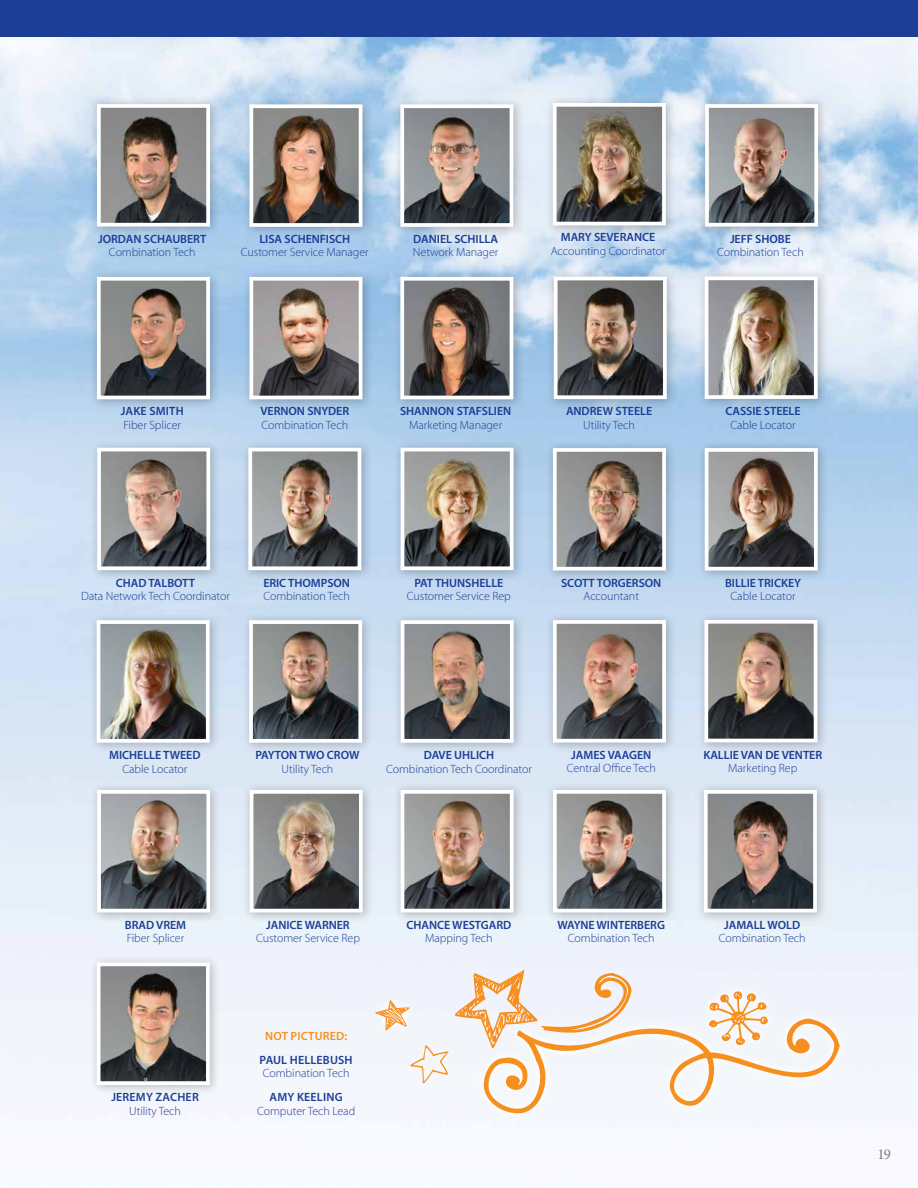
<style>
.page{position:relative;width:918px;height:1188px;background:#fff}
.page>*{position:absolute;margin:0;border:0;box-sizing:border-box;transform-origin:0 0}
.t1{font:15px "Minion Pro";color:#807d7f}
.t2{font:300 12px "Myriad Pro";letter-spacing:-.005em;color:#1c3e94}
.t3{font:600 12px "Myriad Pro";letter-spacing:-.005em;color:#1c3e94}
.t4{font:600 12px "Myriad Pro";letter-spacing:.015em;color:#1c3e94}
.t5{font:600 12px "Myriad Pro";letter-spacing:.015em;color:#f78f1e}
</style>
<div class="page">
<div style="left:401px;top:1036px;width:57px;height:57px;background:#f3f5fa"></div>
<svg style="left:410px;top:1045px;width:39px;height:39px"></svg>
<div style="left:367px;top:991px;width:51px;height:48px;background:#f2f5fa"></div>
<svg style="left:375px;top:999px;width:35px;height:32px"></svg>
<div style="left:0;top:0;width:918px;height:37px;background:#1c3e94"></div>
<div style="left:697px;top:269px;width:132px;height:141px;background:#000;opacity:.25"></div>
<img style="left:710px;top:281px;width:103px;height:113px">
<div style="left:705px;top:276px;width:113px;height:123px;border:4px solid #fff"></div>
<div style="left:89px;top:440px;width:133px;height:141px;background:#000;opacity:.25"></div>
<img style="left:102px;top:453px;width:103px;height:112px">
<div style="left:97px;top:448px;width:113px;height:122px;border:4px solid #fff"></div>
<div style="left:241px;top:440px;width:132px;height:141px;background:#000;opacity:.25"></div>
<img style="left:253px;top:453px;width:103px;height:112px">
<div style="left:248px;top:448px;width:113px;height:122px;border:4px solid #fff"></div>
<div style="left:393px;top:440px;width:132px;height:141px;background:#000;opacity:.25"></div>
<img style="left:406px;top:453px;width:103px;height:112px">
<div style="left:401px;top:448px;width:113px;height:122px;border:4px solid #fff"></div>
<div style="left:697px;top:440px;width:132px;height:142px;background:#000;opacity:.25"></div>
<img style="left:710px;top:453px;width:103px;height:113px">
<div style="left:705px;top:448px;width:113px;height:123px;border:4px solid #fff"></div>
<div style="left:89px;top:612px;width:132px;height:142px;background:#000;opacity:.25"></div>
<img style="left:102px;top:625px;width:103px;height:113px">
<div style="left:97px;top:620px;width:113px;height:123px;border:4px solid #fff"></div>
<div style="left:241px;top:612px;width:133px;height:142px;background:#000;opacity:.25"></div>
<img style="left:254px;top:625px;width:103px;height:113px">
<div style="left:249px;top:620px;width:113px;height:123px;border:4px solid #fff"></div>
<div style="left:393px;top:612px;width:132px;height:142px;background:#000;opacity:.25"></div>
<img style="left:406px;top:625px;width:103px;height:113px">
<div style="left:401px;top:620px;width:113px;height:123px;border:4px solid #fff"></div>
<div style="left:697px;top:612px;width:132px;height:141px;background:#000;opacity:.25"></div>
<img style="left:709px;top:625px;width:103px;height:112px">
<div style="left:704px;top:620px;width:113px;height:122px;border:4px solid #fff"></div>
<div style="left:89px;top:782px;width:133px;height:142px;background:#000;opacity:.25"></div>
<img style="left:102px;top:795px;width:103px;height:112px">
<div style="left:97px;top:790px;width:113px;height:122px;border:4px solid #fff"></div>
<div style="left:242px;top:782px;width:132px;height:142px;background:#000;opacity:.25"></div>
<img style="left:255px;top:795px;width:103px;height:112px">
<div style="left:250px;top:790px;width:113px;height:122px;border:4px solid #fff"></div>
<div style="left:393px;top:782px;width:132px;height:142px;background:#000;opacity:.25"></div>
<img style="left:406px;top:795px;width:103px;height:112px">
<div style="left:401px;top:790px;width:113px;height:122px;border:4px solid #fff"></div>
<div style="left:545px;top:782px;width:132px;height:142px;background:#000;opacity:.25"></div>
<img style="left:558px;top:795px;width:103px;height:112px">
<div style="left:553px;top:790px;width:113px;height:122px;border:4px solid #fff"></div>
<div style="left:696px;top:782px;width:132px;height:142px;background:#000;opacity:.25"></div>
<img style="left:709px;top:795px;width:103px;height:112px">
<div style="left:704px;top:790px;width:113px;height:122px;border:4px solid #fff"></div>
<div style="left:89px;top:955px;width:132px;height:141px;background:#000;opacity:.25"></div>
<img style="left:102px;top:968px;width:103px;height:112px">
<div style="left:97px;top:963px;width:113px;height:122px;border:4px solid #fff"></div>
<div style="left:89px;top:96px;width:132px;height:142px;background:#000;opacity:.25"></div>
<img style="left:102px;top:109px;width:103px;height:113px">
<div style="left:97px;top:104px;width:113px;height:123px;border:4px solid #fff"></div>
<div style="left:242px;top:96px;width:132px;height:142px;background:#000;opacity:.25"></div>
<img style="left:254px;top:109px;width:103px;height:113px">
<div style="left:249px;top:104px;width:113px;height:123px;border:4px solid #fff"></div>
<div style="left:392px;top:96px;width:133px;height:142px;background:#000;opacity:.25"></div>
<img style="left:405px;top:109px;width:103px;height:113px">
<div style="left:400px;top:104px;width:113px;height:123px;border:4px solid #fff"></div>
<div style="left:89px;top:269px;width:132px;height:141px;background:#000;opacity:.25"></div>
<img style="left:102px;top:282px;width:103px;height:112px">
<div style="left:97px;top:277px;width:113px;height:122px;border:4px solid #fff"></div>
<div style="left:242px;top:269px;width:132px;height:141px;background:#000;opacity:.25"></div>
<img style="left:254px;top:282px;width:103px;height:112px">
<div style="left:249px;top:277px;width:113px;height:122px;border:4px solid #fff"></div>
<div style="left:392px;top:269px;width:133px;height:141px;background:#000;opacity:.25"></div>
<img style="left:405px;top:282px;width:103px;height:112px">
<div style="left:400px;top:277px;width:113px;height:122px;border:4px solid #fff"></div>
<div style="left:546px;top:269px;width:132px;height:141px;background:#000;opacity:.25"></div>
<img style="left:559px;top:282px;width:103px;height:112px">
<div style="left:554px;top:277px;width:113px;height:122px;border:4px solid #fff"></div>
<div style="left:545px;top:440px;width:132px;height:142px;background:#000;opacity:.25"></div>
<img style="left:558px;top:453px;width:103px;height:113px">
<div style="left:553px;top:448px;width:113px;height:123px;border:4px solid #fff"></div>
<div style="left:545px;top:612px;width:132px;height:142px;background:#000;opacity:.25"></div>
<img style="left:558px;top:625px;width:103px;height:113px">
<div style="left:553px;top:620px;width:113px;height:123px;border:4px solid #fff"></div>
<div style="left:697px;top:96px;width:133px;height:142px;background:#000;opacity:.25"></div>
<img style="left:710px;top:109px;width:103px;height:113px">
<div style="left:705px;top:104px;width:113px;height:123px;border:4px solid #fff"></div>
<div style="left:545px;top:95px;width:132px;height:142px;background:#000;opacity:.25"></div>
<img style="left:558px;top:108px;width:103px;height:112px">
<div style="left:553px;top:103px;width:113px;height:122px;border:4px solid #fff"></div>
<svg style="left:464px;top:924px;width:394px;height:264px"></svg>
<svg style="left:455px;top:970px;width:385px;height:145px"></svg>
<p class="t3" style="left:98px;top:232px;width:110px">JORDAN SCHAUBERT</p>
<p class="t2" style="left:109px;top:246px;width:88px">Combination Tech</p>
<p class="t3" style="left:259px;top:232px;width:92px">LISA SCHENFISCH</p>
<p class="t2" style="left:241px;top:246px;width:129px">Customer Service Manager</p>
<p class="t3" style="left:413px;top:232px;width:86px">DANIEL SCHILLA</p>
<p class="t2" style="left:413px;top:246px;width:87px">Network Manager</p>
<p class="t3" style="left:561px;top:231px;width:96px">MARY SEVERANCE</p>
<p class="t2" style="left:551px;top:244px;width:116px">Accounting Coordinator</p>
<p class="t3" style="left:730px;top:232px;width:62px">JEFF SHOBE</p>
<p class="t2" style="left:717px;top:246px;width:88px">Combination Tech</p>
<p class="t4" style="left:121px;top:405px;width:65px">JAKE SMITH</p>
<p class="t2" style="left:124px;top:418px;width:59px">Fiber Splicer</p>
<p class="t3" style="left:260px;top:405px;width:90px">VERNON SNYDER</p>
<p class="t2" style="left:261px;top:418px;width:88px">Combination Tech</p>
<p class="t3" style="left:400px;top:405px;width:113px">SHANNON STAFSLIEN</p>
<p class="t2" style="left:409px;top:418px;width:95px">Marketing Manager</p>
<p class="t3" style="left:566px;top:404px;width:88px">ANDREW STEELE</p>
<p class="t2" style="left:583px;top:418px;width:53px">Utility Tech</p>
<p class="t3" style="left:116px;top:576px;width:81px">CHAD TALBOTT</p>
<p class="t2" style="left:81px;top:589px;width:150px">Data Network Tech Coordinator</p>
<p class="t3" style="left:263px;top:576px;width:88px">ERIC THOMPSON</p>
<p class="t2" style="left:263px;top:589px;width:88px">Combination Tech</p>
<p class="t3" style="left:414px;top:576px;width:90px">PAT THUNSHELLE</p>
<p class="t2" style="left:407px;top:589px;width:105px">Customer Service Rep</p>
<p class="t3" style="left:561px;top:576px;width:102px">SCOTT TORGERSON</p>
<p class="t2" style="left:584px;top:590px;width:57px">Accountant</p>
<p class="t3" style="left:725px;top:405px;width:77px">CASSIE STEELE</p>
<p class="t2" style="left:730px;top:418px;width:67px">Cable Locator</p>
<p class="t3" style="left:725px;top:576px;width:77px">BILLIE TRICKEY</p>
<p class="t2" style="left:731px;top:590px;width:67px">Cable Locator</p>
<p class="t3" style="left:109px;top:748px;width:93px">MICHELLE TWEED</p>
<p class="t2" style="left:122px;top:762px;width:67px">Cable Locator</p>
<p class="t3" style="left:256px;top:748px;width:105px">PAYTON TWO CROW</p>
<p class="t2" style="left:282px;top:762px;width:53px">Utility Tech</p>
<p class="t3" style="left:424px;top:748px;width:72px">DAVE UHLICH</p>
<p class="t2" style="left:386px;top:762px;width:147px">Combination Tech Coordinator</p>
<p class="t3" style="left:571px;top:748px;width:81px">JAMES VAAGEN</p>
<p class="t2" style="left:567px;top:762px;width:91px">Central Office Tech</p>
<p class="t3" style="left:703px;top:748px;width:120px">KALLIE VAN DE VENTER</p>
<p class="t2" style="left:728px;top:762px;width:71px">Marketing Rep</p>
<p class="t3" style="left:125px;top:918px;width:63px">BRAD VREM</p>
<p class="t2" style="left:127px;top:932px;width:59px">Fiber Splicer</p>
<p class="t4" style="left:111px;top:1091px;width:89px">JEREMY ZACHER</p>
<p class="t2" style="left:129px;top:1104px;width:53px">Utility Tech</p>
<p class="t3" style="left:266px;top:918px;width:85px">JANICE WARNER</p>
<p class="t2" style="left:256px;top:932px;width:105px">Customer Service Rep</p>
<p class="t5" style="left:265px;top:1029px;width:84px">NOT PICTURED:</p>
<p class="t4" style="left:260px;top:1053px;width:95px">PAUL HELLEBUSH</p>
<p class="t2" style="left:263px;top:1066px;width:88px">Combination Tech</p>
<p class="t4" style="left:270px;top:1090px;width:75px">AMY KEELING</p>
<p class="t2" style="left:257px;top:1104px;width:100px">Computer Tech Lead</p>
<p class="t3" style="left:407px;top:918px;width:106px">CHANCE WESTGARD</p>
<p class="t2" style="left:425px;top:932px;width:69px">Mapping Tech</p>
<p class="t3" style="left:558px;top:918px;width:109px">WAYNE WINTERBERG</p>
<p class="t2" style="left:568px;top:932px;width:88px">Combination Tech</p>
<p class="t3" style="left:724px;top:918px;width:78px">JAMALL WOLD</p>
<p class="t2" style="left:719px;top:932px;width:88px">Combination Tech</p>
<p class="t1" style="left:877px;top:1144px;width:15px">19</p>
</div>
